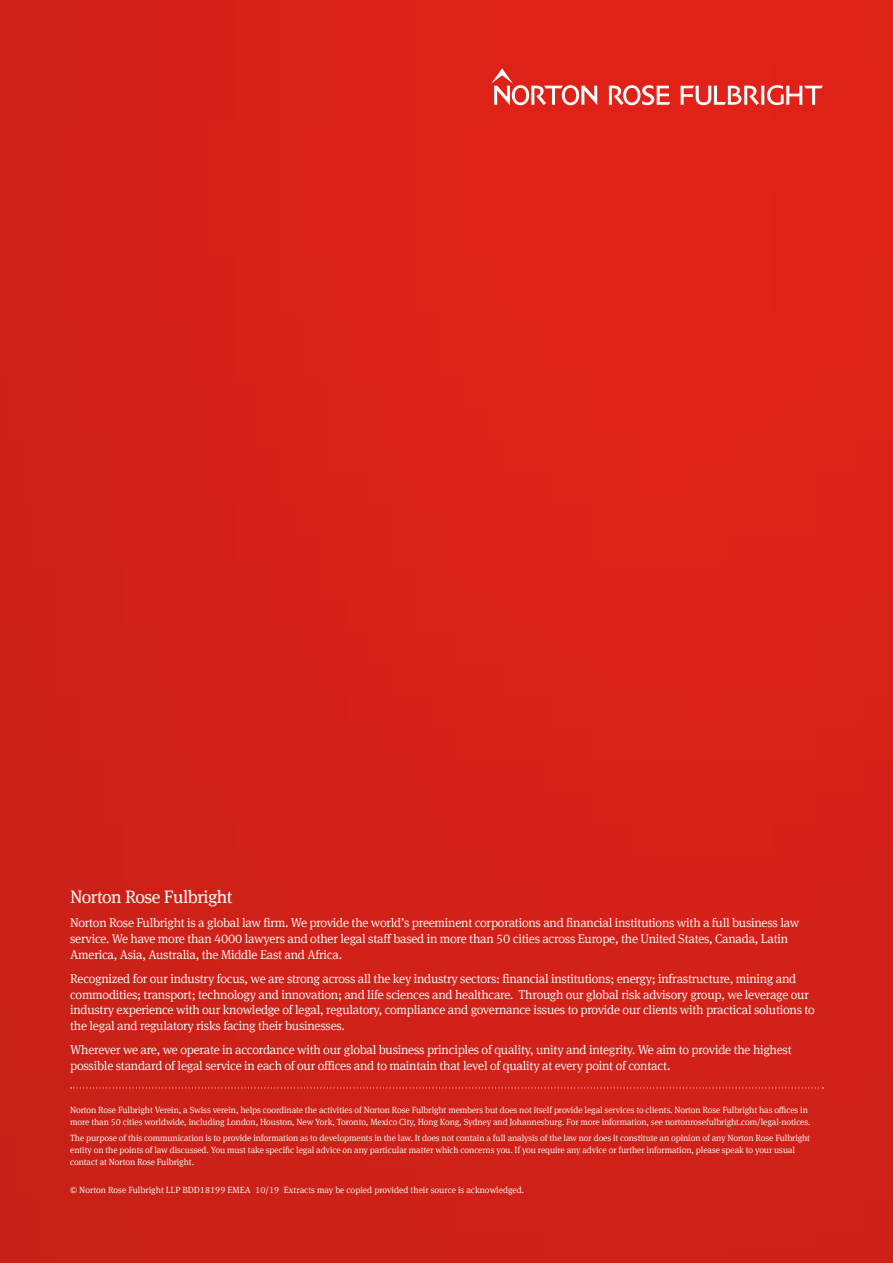
<style>
.page{position:relative;width:893px;height:1263px;background:#d52118}
.page>*{position:absolute;margin:0;border:0;box-sizing:border-box;transform-origin:0 0}
.t1{font:18px "Meta Serif Offc Pro";letter-spacing:-.03em;color:#fff}
.t2{font:300 12.75px/15.8px "Meta Serif Offc Pro";letter-spacing:-.02em;color:#fff}
.t3{font:300 9px/12px "Meta Serif Offc Pro";letter-spacing:-.01em;color:#fff}
</style>
<div class="page">
<svg style="left:491px;top:68px;width:106px;height:37px"></svg>
<svg style="left:609px;top:85px;width:61px;height:20px"></svg>
<svg style="left:681px;top:85px;width:142px;height:20px"></svg>
<svg style="left:71px;top:1087px;width:752px;height:1px"></svg>
<h1 class="t1" style="left:70px;top:883px;width:164px">Norton Rose Fulbright</h1>
<p class="t2" style="left:70px;top:914px;width:730px">Norton Rose Fulbright is a global law firm. We provide the world’s preeminent corporations and financial institutions with a full business law service. We have more than 4000 lawyers and other legal staff based in more than 50 cities across Europe, the United States, Canada, Latin<br>America, Asia, Australia, the Middle East and Africa.</p>
<p class="t2" style="left:70px;top:970px;width:746px">Recognized for our industry focus, we are strong across all the key industry sectors: financial institutions; energy; infrastructure, mining and commodities; transport; technology and innovation; and life sciences and healthcare. Through our global risk advisory group, we leverage our industry experience with our knowledge of legal, regulatory, compliance and governance issues to provide our clients with practical solutions to the legal and regulatory risks facing their businesses.</p>
<p class="t2" style="left:70px;top:1041px;width:723px">Wherever we are, we operate in accordance with our global business principles of quality, unity and integrity. We aim to provide the highest possible standard of legal service in each of our offices and to maintain that level of quality at every point of contact.</p>
<p class="t3" style="left:70px;top:1103px;width:742px">Norton Rose Fulbright Verein, a Swiss verein, helps coordinate the activities of Norton Rose Fulbright members but does not itself provide legal services to clients. Norton Rose Fulbright has offices in more than 50 cities worldwide, including London, Houston, New York, Toronto, Mexico City, Hong Kong, Sydney and Johannesburg. For more information, see nortonrosefulbright.com/legal-notices.</p>
<p class="t3" style="left:70px;top:1131px;width:741px">The purpose of this communication is to provide information as to developments in the law. It does not contain a full analysis of the law nor does it constitute an opinion of any Norton Rose Fulbright entity on the points of law discussed. You must take specific legal advice on any particular matter which concerns you. If you require any advice or further information, please speak to your usual contact at Norton Rose Fulbright.</p>
<p class="t3" style="left:70px;top:1183px;width:456px">© Norton Rose Fulbright LLP BDD18199 EMEA 10/19 Extracts may be copied provided their source is acknowledged.</p>
</div>
